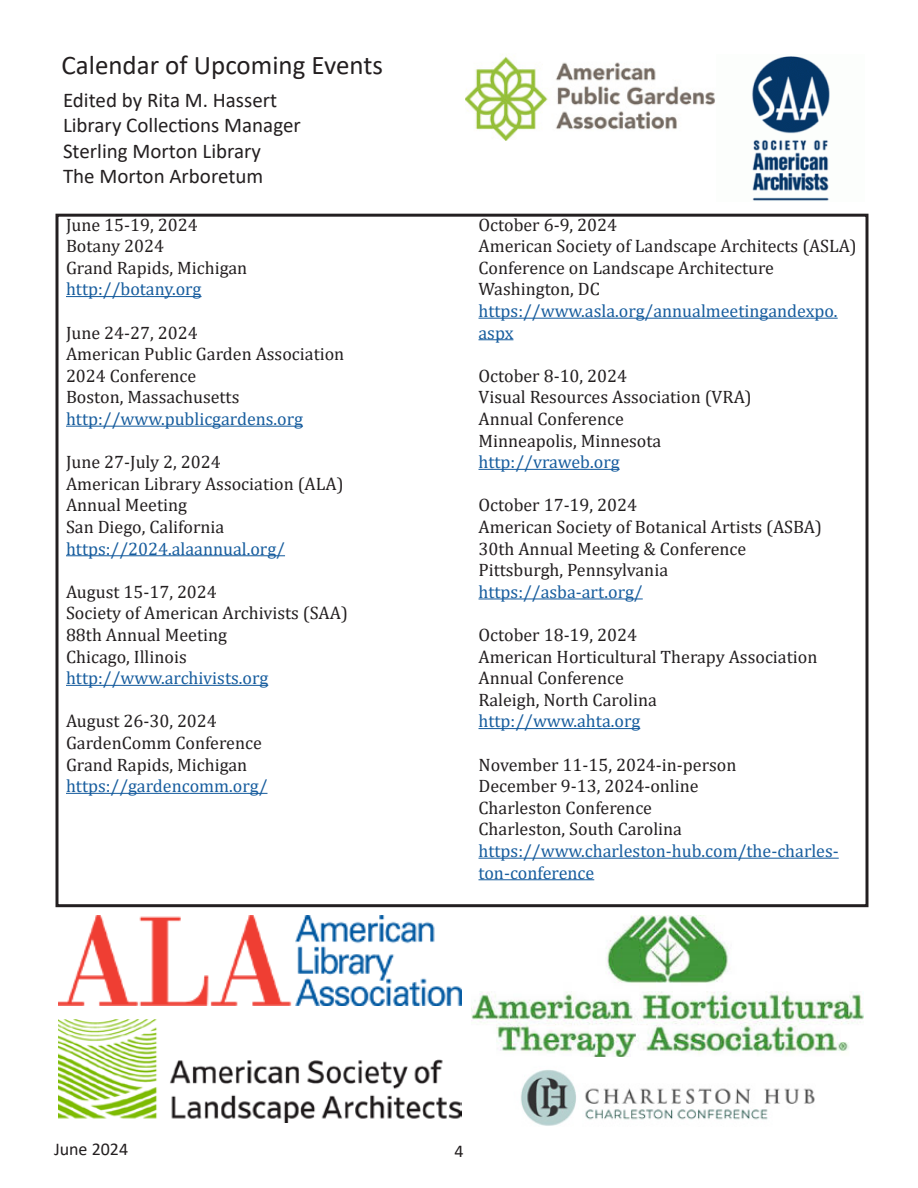
<style>
.page{position:relative;width:918px;height:1188px;background:#fff}
.page>*{position:absolute;margin:0;border:0;box-sizing:border-box;transform-origin:0 0}
.Article_title{font:27px "Calibri";color:#231f20}
.Byline{font:21px "Calibri";color:#231f20}
.Basic_newsletter_paragraph{font:18px "Cambria";color:#231f20}
.Basic_newsletter_paragraph-2{font:18px/21.6px "Cambria";color:#175d9e}
.t1{font:18px "Calibri";color:#231f20}
</style>
<div class="page">
<hr style="left:66px;top:296px;width:136px;height:1px;background:#175d9e">
<hr style="left:66px;top:426px;width:237px;height:1px;background:#175d9e">
<hr style="left:66px;top:555px;width:219px;height:1px;background:#175d9e">
<hr style="left:66px;top:685px;width:202px;height:1px;background:#175d9e">
<hr style="left:66px;top:793px;width:202px;height:1px;background:#175d9e">
<hr style="left:478px;top:318px;width:360px;height:1px;background:#175d9e">
<hr style="left:478px;top:339px;width:35px;height:1px;background:#175d9e">
<hr style="left:478px;top:469px;width:142px;height:1px;background:#175d9e">
<hr style="left:478px;top:598px;width:165px;height:1px;background:#175d9e">
<hr style="left:478px;top:728px;width:162px;height:1px;background:#175d9e">
<hr style="left:478px;top:858px;width:361px;height:1px;background:#175d9e">
<hr style="left:478px;top:879px;width:116px;height:1px;background:#175d9e">
<div style="left:56px;top:214px;width:812px;height:693px;border:3px solid #231f20"></div>
<img style="left:58px;top:916px;width:404px;height:89px">
<img style="left:465px;top:54px;width:250px;height:87px">
<img style="left:752px;top:56px;width:78px;height:145px">
<img style="left:471px;top:916px;width:393px;height:141px">
<img style="left:58px;top:1019px;width:404px;height:104px">
<img style="left:520px;top:1069px;width:295px;height:57px">
<p class="Article_title" style="left:62px;top:47px;width:323px">Calendar of Upcoming Events</p>
<p class="Byline" style="left:63px;top:86px;width:216px">Edited by Rita M. Hassert</p>
<p class="Byline" style="left:63px;top:111px;width:239px">Library Collections Manager</p>
<p class="Byline" style="left:63px;top:136px;width:200px">Sterling Morton Library</p>
<p class="Byline" style="left:63px;top:161px;width:202px">The Morton Arboretum</p>
<p class="Basic_newsletter_paragraph" style="left:66px;top:214px;width:133px">June 15-19, 2024</p>
<p class="Basic_newsletter_paragraph" style="left:66px;top:236px;width:100px">Botany 2024</p>
<p class="Basic_newsletter_paragraph" style="left:66px;top:257px;width:183px">Grand Rapids, Michigan</p>
<p class="Basic_newsletter_paragraph-2" style="left:66px;top:278px;width:137px">http://botany.org</p>
<p class="Basic_newsletter_paragraph" style="left:66px;top:322px;width:133px">June 24-27, 2024</p>
<p class="Basic_newsletter_paragraph" style="left:66px;top:344px;width:280px">American Public Garden Association</p>
<p class="Basic_newsletter_paragraph" style="left:66px;top:365px;width:132px">2024 Conference</p>
<p class="Basic_newsletter_paragraph" style="left:66px;top:387px;width:175px">Boston, Massachusetts</p>
<p class="Basic_newsletter_paragraph-2" style="left:66px;top:408px;width:239px">http://www.publicgardens.org</p>
<p class="Basic_newsletter_paragraph" style="left:66px;top:452px;width:156px">June 27-July 2, 2024</p>
<p class="Basic_newsletter_paragraph" style="left:66px;top:473px;width:279px">American Library Association (ALA)</p>
<p class="Basic_newsletter_paragraph" style="left:66px;top:495px;width:123px">Annual Meeting</p>
<p class="Basic_newsletter_paragraph" style="left:66px;top:516px;width:160px">San Diego, California</p>
<p class="Basic_newsletter_paragraph-2" style="left:66px;top:538px;width:221px">https://2024.alaannual.org/</p>
<p class="Basic_newsletter_paragraph" style="left:66px;top:581px;width:152px">August 15-17, 2024</p>
<p class="Basic_newsletter_paragraph" style="left:66px;top:603px;width:283px">Society of American Archivists (SAA)</p>
<p class="Basic_newsletter_paragraph" style="left:66px;top:624px;width:163px">88th Annual Meeting</p>
<p class="Basic_newsletter_paragraph" style="left:66px;top:646px;width:122px">Chicago, Illinois</p>
<p class="Basic_newsletter_paragraph-2" style="left:66px;top:667px;width:204px">http://www.archivists.org</p>
<p class="Basic_newsletter_paragraph" style="left:66px;top:711px;width:152px">August 26-30, 2024</p>
<p class="Basic_newsletter_paragraph" style="left:66px;top:732px;width:197px">GardenComm Conference</p>
<p class="Basic_newsletter_paragraph" style="left:66px;top:754px;width:183px">Grand Rapids, Michigan</p>
<p class="Basic_newsletter_paragraph-2" style="left:66px;top:775px;width:203px">https://gardencomm.org/</p>
<p class="Basic_newsletter_paragraph" style="left:478px;top:214px;width:140px">October 6-9, 2024</p>
<p class="Basic_newsletter_paragraph" style="left:478px;top:236px;width:380px">American Society of Landscape Architects (ASLA)</p>
<p class="Basic_newsletter_paragraph" style="left:478px;top:257px;width:297px">Conference on Landscape Architecture</p>
<p class="Basic_newsletter_paragraph" style="left:478px;top:279px;width:123px">Washington, DC</p>
<p class="Basic_newsletter_paragraph-2" style="left:478px;top:300px;width:361px">https://www.asla.org/annualmeetingandexpo. aspx</p>
<p class="Basic_newsletter_paragraph" style="left:478px;top:365px;width:150px">October 8-10, 2024</p>
<p class="Basic_newsletter_paragraph" style="left:478px;top:387px;width:275px">Visual Resources Association (VRA)</p>
<p class="Basic_newsletter_paragraph" style="left:478px;top:408px;width:147px">Annual Conference</p>
<p class="Basic_newsletter_paragraph" style="left:478px;top:430px;width:184px">Minneapolis, Minnesota</p>
<p class="Basic_newsletter_paragraph-2" style="left:478px;top:451px;width:143px">http://vraweb.org</p>
<p class="Basic_newsletter_paragraph" style="left:478px;top:495px;width:160px">October 17-19, 2024</p>
<p class="Basic_newsletter_paragraph" style="left:478px;top:516px;width:345px">American Society of Botanical Artists (ASBA)</p>
<p class="Basic_newsletter_paragraph" style="left:478px;top:538px;width:269px">30th Annual Meeting &amp; Conference</p>
<p class="Basic_newsletter_paragraph" style="left:478px;top:560px;width:191px">Pittsburgh, Pennsylvania</p>
<p class="Basic_newsletter_paragraph-2" style="left:478px;top:581px;width:166px">https://asba-art.org/</p>
<p class="Basic_newsletter_paragraph" style="left:478px;top:624px;width:160px">October 18-19, 2024</p>
<p class="Basic_newsletter_paragraph" style="left:478px;top:646px;width:340px">American Horticultural Therapy Association</p>
<p class="Basic_newsletter_paragraph" style="left:478px;top:668px;width:147px">Annual Conference</p>
<p class="Basic_newsletter_paragraph" style="left:478px;top:689px;width:180px">Raleigh, North Carolina</p>
<p class="Basic_newsletter_paragraph-2" style="left:478px;top:710px;width:163px">http://www.ahta.org</p>
<p class="Basic_newsletter_paragraph" style="left:478px;top:754px;width:260px">November 11-15, 2024-in-person</p>
<p class="Basic_newsletter_paragraph" style="left:478px;top:776px;width:222px">December 9-13, 2024-online</p>
<p class="Basic_newsletter_paragraph" style="left:478px;top:797px;width:175px">Charleston Conference</p>
<p class="Basic_newsletter_paragraph" style="left:478px;top:819px;width:205px">Charleston, South Carolina</p>
<p class="Basic_newsletter_paragraph-2" style="left:478px;top:840px;width:362px">https://www.charleston-hub.com/the-charles&shy;ton-conference</p>
<p class="t1" style="left:54px;top:1137px;width:76px">June 2024</p>
<p class="t1" style="left:454px;top:1138px;width:11px">4</p>
</div>
